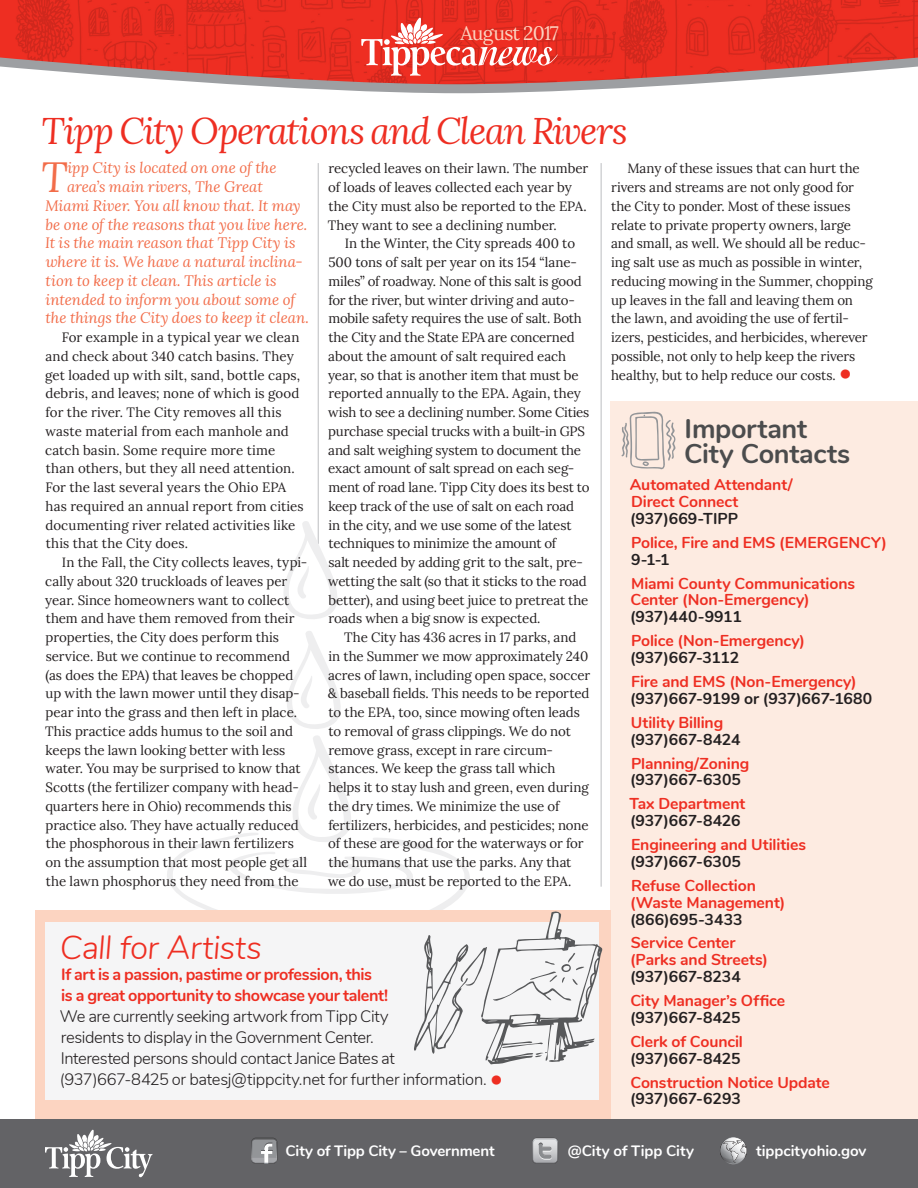
<style>
.page{position:relative;width:918px;height:1188px;background:#fff}
.page>*{position:absolute;margin:0;border:0;box-sizing:border-box;transform-origin:0 0}
.t1{font:italic 41.85px "Lora";color:#f26d4a}
.t2{font:italic 36.75px "Lora";letter-spacing:-.035em;color:#ee2e22}
.t3{font:italic 300 33px "Nunito";letter-spacing:-.015em;color:#ee2e22}
.t4{font:700 27px/25.5px "Nunito";letter-spacing:-.01em;color:#4b4c4d}
.t5{font:19.5px "Lora";letter-spacing:-.045em;color:#fcd4c1}
.t6{font:300 16.5px/21px "Nunito";letter-spacing:-.02em;color:#231f20}
.t7{font:700 16.5px/21px "Nunito";letter-spacing:-.02em;color:#ee2e22}
.t8{font:700 15.75px/16.8px "Nunito";letter-spacing:-.005em;color:#ee2e22}
.t9{font:700 15.75px "Nunito";color:#231f20}
.t10{font:italic 15px "Lora";letter-spacing:-.005em;color:#f26d4a}
.t11{font:700 15px "Nunito";letter-spacing:-.005em;color:#fff}
.t12{font:13.5px/18.8px "Lora";letter-spacing:-.005em;color:#231f20}
.s1{font-family:"Nunito";font-weight:900;font-size:25.5px;color:#ee2e22}
.s2{font-weight:900;font-size:25.5px;color:#ee2e22}
</style>
<div class="page">
<hr style="left:318px;top:163px;width:1px;height:381px;background:#bcbdc0">
<svg style="left:284px;top:520px;width:53px;height:99px"></svg>
<div style="left:610px;top:401px;width:308px;height:724px;background:#fdebe1"></div>
<div style="left:35px;top:910px;width:575px;height:239px;background:#fcd4c1"></div>
<div style="left:45px;top:922px;width:553px;height:177px;background:#f5f5f6"></div>
<div style="left:0;top:1120px;width:918px;height:68px;background:#636366"></div>
<svg style="left:45px;top:1130px;width:107px;height:47px"></svg>
<svg style="left:251px;top:1138px;width:26px;height:26px"></svg>
<svg style="left:532px;top:1138px;width:26px;height:26px"></svg>
<div style="left:720px;top:1138px;width:27px;height:26px;background:#86888b;border-radius:13px"></div>
<svg style="left:720px;top:1138px;width:27px;height:25px"></svg>
<svg style="left:229px;top:84px;width:461px;height:9px;fill:#9d9fa2"></svg>
<img style="left:12px;top:0;width:657px;height:84px">
<img style="left:669px;top:0;width:249px;height:84px">
<svg style="left:361px;top:18px;width:197px;height:58px;background:#ec564c"></svg>
<svg style="left:621px;top:411px;width:55px;height:59px"></svg>
<hr style="left:601px;top:163px;width:1px;height:724px;background:#bcbdc0">
<svg style="left:167px;top:630px;width:436px;height:434px"></svg>
<h3 class="t5" style="left:461px;top:18px;width:100px">August 2017</h3>
<h2 class="t2" style="left:42px;top:106px;width:588px">Tipp City Operations and Clean Rivers</h2>
<h1 class="t1" style="left:41px;top:149px;width:28px">T</h1>
<p class="t10" style="left:67px;top:158px;width:211px">ipp City is located on one of the</p>
<p class="t12" style="left:611px;top:158px;width:263px;text-indent:16px">Many of these issues that can hurt the rivers and streams are not only good for the City to ponder. Most of these issues relate to private property owners, large and small, as well. We should all be reduc&shy;ing salt use as much as possible in winter, reducing mowing in the Summer, chopping up leaves in the fall and leaving them on the lawn, and avoiding the use of fertil&shy;izers, pesticides, and herbicides, wherever possible, not only to help keep the rivers healthy, but to help reduce our costs. <span class="s1">•</span></p>
<h3 class="t4" style="left:684px;top:414px;width:168px">Important<br>City Contacts</h3>
<p class="t8" style="left:630px;top:475px;width:165px">Automated Attendant/<br>Direct Connect</p>
<p class="t9" style="left:630px;top:507px;width:110px">(937)669-TIPP</p>
<p class="t8" style="left:631px;top:533px;width:257px">Police, Fire and EMS (EMERGENCY)</p>
<p class="t9" style="left:631px;top:548px;width:40px">9-1-1</p>
<p class="t8" style="left:630px;top:574px;width:226px">Miami County Communications<br>Center (Non-Emergency)</p>
<p class="t9" style="left:630px;top:605px;width:113px">(937)440-9911</p>
<p class="t8" style="left:631px;top:631px;width:175px">Police (Non-Emergency)</p>
<p class="t9" style="left:630px;top:646px;width:111px">(937)667-3112</p>
<p class="t8" style="left:631px;top:672px;width:227px">Fire and EMS (Non-Emergency)</p>
<p class="t9" style="left:630px;top:687px;width:244px">(937)667-9199 or (937)667-1680</p>
<p class="t8" style="left:631px;top:713px;width:94px">Utility Billing</p>
<p class="t9" style="left:630px;top:728px;width:112px">(937)667-8424</p>
<p class="t8" style="left:631px;top:754px;width:120px">Planning/Zoning</p>
<p class="t9" style="left:630px;top:768px;width:112px">(937)667-6305</p>
<p class="t8" style="left:630px;top:795px;width:117px">Tax Department</p>
<p class="t9" style="left:630px;top:809px;width:112px">(937)667-8426</p>
<p class="t8" style="left:631px;top:835px;width:176px">Engineering and Utilities</p>
<p class="t9" style="left:630px;top:850px;width:112px">(937)667-6305</p>
<p class="t8" style="left:630px;top:876px;width:157px">Refuse Collection (Waste Management)</p>
<p class="t9" style="left:630px;top:907px;width:114px">(866)695-3433</p>
<p class="t8" style="left:630px;top:934px;width:139px">Service Center (Parks and Streets)</p>
<p class="t9" style="left:630px;top:965px;width:112px">(937)667-8234</p>
<p class="t8" style="left:630px;top:991px;width:156px">City Manager’s Office</p>
<p class="t9" style="left:630px;top:1006px;width:112px">(937)667-8425</p>
<p class="t8" style="left:630px;top:1032px;width:114px">Clerk of Council</p>
<p class="t9" style="left:630px;top:1047px;width:112px">(937)667-8425</p>
<p class="t8" style="left:630px;top:1073px;width:201px">Construction Notice Update</p>
<p class="t9" style="left:630px;top:1087px;width:112px">(937)667-6293</p>
<p class="t12" style="left:328px;top:158px;width:262px">recycled leaves on their lawn. The number of loads of leaves collected each year by the City must also be reported to the EPA.<br>They want to see a declining number.</p>
<p class="t12" style="left:328px;top:233px;width:263px;text-indent:17px">In the Winter, the City spreads 400 to 500 tons of salt per year on its 154 “lane&shy;miles” of roadway. None of this salt is good for the river, but winter driving and auto&shy;mobile safety requires the use of salt. Both the City and the State EPA are concerned about the amount of salt required each year, so that is another item that must be reported annually to the EPA. Again, they wish to see a declining number. Some Cities purchase special trucks with a built-in GPS and salt weighing system to document the exact amount of salt spread on each seg&shy;ment of road lane. Tipp City does its best to keep track of the use of salt on each road<br>in the city, and we use some of the latest techniques to minimize the amount of<br>salt needed by adding grit to the salt, pre&shy;wetting the salt (so that it sticks to the road better), and using beet juice to pretreat the roads when a big snow is expected.</p>
<p class="t12" style="left:328px;top:627px;width:264px;text-indent:16px">The City has 436 acres in 17 parks, and in the Summer we mow approximately 240 acres of lawn, including open space, soccer &amp; baseball fields. This needs to be reported to the EPA, too, since mowing often leads to removal of grass clippings. We do not remove grass, except in rare circum&shy;stances. We keep the grass tall which helps it to stay lush and green, even during the dry times. We minimize the use of fertilizers, herbicides, and pesticides; none of these are good for the waterways or for the humans that use the parks. Any that we do use, must be reported to the EPA.</p>
<p class="t10" style="left:67px;top:177px;width:197px">area’s main rivers, The Great</p>
<p class="t10" style="left:45px;top:196px;width:257px">Miami River. You all know that. It may</p>
<p class="t10" style="left:46px;top:214px;width:263px">be one of the reasons that you live here.</p>
<p class="t10" style="left:45px;top:233px;width:252px">It is the main reason that Tipp City is</p>
<p class="t10" style="left:46px;top:252px;width:259px">where it is. We have a natural inclina-</p>
<p class="t10" style="left:46px;top:271px;width:232px">tion to keep it clean. This article is</p>
<p class="t10" style="left:46px;top:289px;width:251px">intended to inform you about some of</p>
<p class="t10" style="left:46px;top:308px;width:265px">the things the City does to keep it clean.</p>
<p class="t12" style="left:45px;top:327px;width:260px;text-indent:17px">For example in a typical year we clean and check about 340 catch basins. They get loaded up with silt, sand, bottle caps, debris, and leaves; none of which is good for the river. The City removes all this waste material from each manhole and catch basin. Some require more time than others, but they all need attention.<br>For the last several years the Ohio EPA has required an annual report from cities documenting river related activities like this that the City does.</p>
<p class="t12" style="left:45px;top:552px;width:264px;text-indent:17px">In the Fall, the City collects leaves, typi&shy;cally about 320 truckloads of leaves per year. Since homeowners want to collect them and have them removed from their properties, the City does perform this service. But we continue to recommend (as does the EPA) that leaves be chopped up with the lawn mower until they disap&shy;pear into the grass and then left in place.<br>This practice adds humus to the soil and keeps the lawn looking better with less water. You may be surprised to know that Scotts (the fertilizer company with head&shy;quarters here in Ohio) recommends this practice also. They have actually reduced the phosphorous in their lawn fertilizers on the assumption that most people get all the lawn phosphorus they need from the</p>
<h3 class="t3" style="left:60px;top:924px;width:204px">Call for Artists</h3>
<p class="t7" style="left:61px;top:963px;width:329px">If art is a passion, pastime or profession, this<br>is a great opportunity to showcase your talent!</p>
<p class="t6" style="left:60px;top:1005px;width:445px">We are currently seeking artwork from Tipp City<br>residents to display in the Government Center.<br>Interested persons should contact Janice Bates at (937)667-8425 or batesj@tippcity.net for further information. <span class="s2">•</span></p>
<p class="t11" style="left:286px;top:1140px;width:210px">City of Tipp City – Government</p>
<p class="t11" style="left:568px;top:1140px;width:128px">@City of Tipp City</p>
<p class="t11" style="left:756px;top:1140px;width:112px">tippcityohio.gov</p>
</div>
